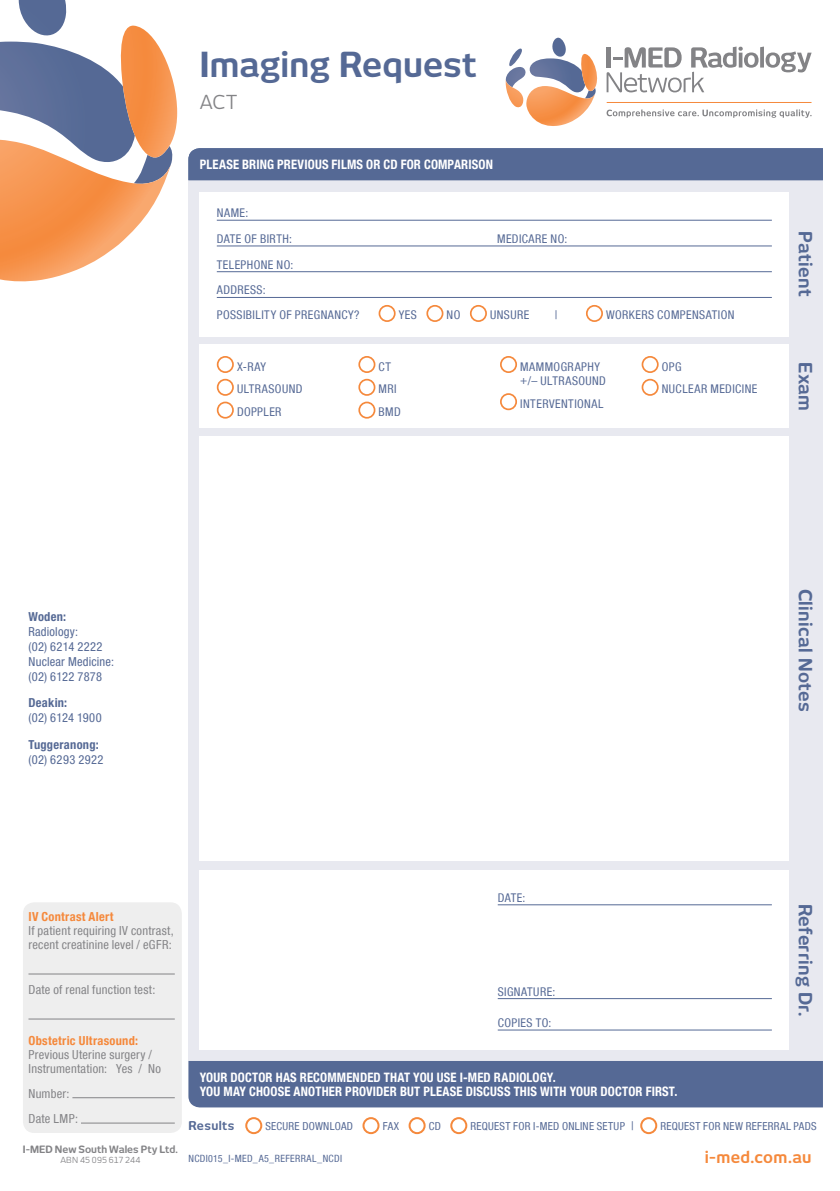
<style>
.page{position:relative;width:840px;height:1191px;background:#fff}
.page>*{position:absolute;margin:0;border:0;box-sizing:border-box;transform-origin:0 0}
.t1{font:700 34px "New June";letter-spacing:.005em;color:#556995}
.t2{font:19px "New June";color:#838386}
.t3{font:700 18px "New June";letter-spacing:.015em;color:#556995}
.t4{font:700 16px "New June";letter-spacing:.02em;color:#f5893c}
.t5{font:700 condensed 13px/14.4px "Helvetica Neue LT Com";letter-spacing:.015em;color:#fff}
.t6{font:condensed 12.4px/14px "Helvetica Neue LT Com";letter-spacing:.02em;color:#838386}
.t7{font:condensed 12.4px/15px "Helvetica Neue LT Std";letter-spacing:.02em;color:#556995}
.t8{font:700 condensed 12.4px "Helvetica Neue LT Com";letter-spacing:.025em;color:#f5893c}
.t9{font:700 condensed 12.4px "Helvetica Neue LT Std";letter-spacing:.02em;color:#556995}
.t10{font:condensed 12px/22.8px "Helvetica Neue LT Com";letter-spacing:.035em;color:#556995}
.t11{font:700 12px "New June";letter-spacing:.03em;color:#556995}
.t12{font:condensed 11px "Helvetica Neue LT Com";letter-spacing:.025em;color:#556995}
.t13{font:condensed 10px "Helvetica Neue LT Com";letter-spacing:.035em;color:#556995}
.t14{font:700 10px "New June";color:#838386}
.t15{font:8.2px "New June";letter-spacing:.015em;color:#838386}
.s1{font-size:12px}
</style>
<div class="page">
<div style="left:188px;top:180px;width:634px;height:881px;background:#e8e9f0"></div>
<svg style="left:0;top:0;width:177px;height:282px"></svg>
<div style="left:188px;top:148px;width:634px;height:32px;background:#556995"></div>
<div style="left:200px;top:191px;width:588px;height:145px;background:#fff"></div>
<hr style="left:217px;top:220px;width:554px;height:1px;background:#556995">
<hr style="left:217px;top:246px;width:554px;height:1px;background:#556995">
<hr style="left:217px;top:271px;width:554px;height:1px;background:#556995">
<hr style="left:217px;top:297px;width:554px;height:1px;background:#556995">
<div style="left:378px;top:305px;width:17px;height:17px;border:2px solid #f5893c;border-radius:50%"></div>
<div style="left:426px;top:305px;width:17px;height:17px;border:2px solid #f5893c;border-radius:50%"></div>
<div style="left:469px;top:305px;width:17px;height:17px;border:2px solid #f5893c;border-radius:50%"></div>
<div style="left:585px;top:305px;width:17px;height:17px;border:2px solid #f5893c;border-radius:50%"></div>
<div style="left:200px;top:870px;width:588px;height:179px;background:#fff"></div>
<hr style="left:497px;top:904px;width:274px;height:1px;background:#556995">
<hr style="left:497px;top:998px;width:274px;height:1px;background:#556995">
<hr style="left:497px;top:1029px;width:274px;height:1px;background:#556995">
<div style="left:200px;top:436px;width:588px;height:425px;background:#fff"></div>
<div style="left:200px;top:345px;width:588px;height:83px;background:#fff"></div>
<div style="left:217px;top:356px;width:17px;height:17px;border:2px solid #f5893c;border-radius:50%"></div>
<div style="left:217px;top:379px;width:17px;height:17px;border:2px solid #f5893c;border-radius:50%"></div>
<div style="left:217px;top:401px;width:17px;height:17px;border:2px solid #f5893c;border-radius:50%"></div>
<div style="left:358px;top:356px;width:17px;height:17px;border:2px solid #f5893c;border-radius:50%"></div>
<div style="left:358px;top:379px;width:17px;height:17px;border:2px solid #f5893c;border-radius:50%"></div>
<div style="left:358px;top:401px;width:17px;height:17px;border:2px solid #f5893c;border-radius:50%"></div>
<div style="left:499px;top:356px;width:17px;height:17px;border:2px solid #f5893c;border-radius:50%"></div>
<div style="left:499px;top:393px;width:17px;height:17px;border:2px solid #f5893c;border-radius:50%"></div>
<div style="left:641px;top:356px;width:17px;height:17px;border:2px solid #f5893c;border-radius:50%"></div>
<div style="left:641px;top:379px;width:17px;height:17px;border:2px solid #f5893c;border-radius:50%"></div>
<div style="left:188px;top:1061px;width:634px;height:46px;background:#556995"></div>
<svg style="left:505px;top:38px;width:306px;height:88px"></svg>
<div style="left:23px;top:902px;width:159px;height:231px;background:#eee;border-radius:11px"></div>
<hr style="left:28px;top:973px;width:147px;height:1px;background:#838386">
<hr style="left:28px;top:1018px;width:147px;height:1px;background:#838386">
<hr style="left:72px;top:1097px;width:103px;height:1px;background:#838386">
<hr style="left:81px;top:1122px;width:94px;height:1px;background:#838386">
<div style="left:245px;top:1117px;width:17px;height:17px;border:2px solid #f5893c;border-radius:50%"></div>
<div style="left:362px;top:1117px;width:17px;height:17px;border:2px solid #f5893c;border-radius:50%"></div>
<div style="left:408px;top:1117px;width:17px;height:17px;border:2px solid #f5893c;border-radius:50%"></div>
<div style="left:450px;top:1117px;width:17px;height:17px;border:2px solid #f5893c;border-radius:50%"></div>
<div style="left:640px;top:1117px;width:17px;height:17px;border:2px solid #f5893c;border-radius:50%"></div>
<h1 class="t1" style="left:200px;top:45px;width:278px">Imaging Request</h1>
<h2 class="t2" style="left:200px;top:91px;width:39px">ACT</h2>
<p class="t5" style="left:200px;top:157px;width:294px">PLEASE BRING PREVIOUS FILMS OR CD FOR COMPARISON</p>
<p class="t10" style="left:217px;top:200px;width:77px;line-height:25.8px">NAME:<br>DATE OF BIRTH:</p>
<p class="t10" style="left:217px;top:251px;width:144px;line-height:25.4px">TELEPHONE NO:<br>ADDRESS:<br>POSSIBILITY OF PREGNANCY?</p>
<p class="t10" style="left:497px;top:227px;width:72px">MEDICARE NO:</p>
<p class="t10" style="left:398px;top:304px;width:20px">YES</p>
<p class="t10" style="left:446px;top:304px;width:15px">NO</p>
<p class="t10" style="left:490px;top:304px;width:41px">UNSURE</p>
<p class="t10" style="left:554px;top:304px;width:4px">|</p>
<p class="t10" style="left:605px;top:304px;width:130px">WORKERS COMPENSATION</p>
<p class="t10" style="left:237px;top:355px;width:67px">X-RAY<br>ULTRASOUND<br>DOPPLER</p>
<p class="t10" style="left:378px;top:355px;width:24px">CT<br>MRI<br>BMD</p>
<p class="t10" style="left:520px;top:359px;width:87px;line-height:14.4px">MAMMOGRAPHY +/– ULTRASOUND</p>
<p class="t10" style="left:520px;top:392px;width:85px">INTERVENTIONAL</p>
<p class="t10" style="left:661px;top:355px;width:97px">OPG<br>NUCLEAR MEDICINE</p>
<h3 class="t3" style="left:815px;top:231px;width:67px;rotate:90deg">Patient</h3>
<h3 class="t3" style="left:815px;top:362px;width:51px;rotate:90deg">Exam</h3>
<p class="t9" style="left:28px;top:609px;width:39px">Woden:</p>
<p class="t7" style="left:28px;top:624px;width:87px">Radiology:<br>(02) 6214 2222<br>Nuclear Medicine: (02) 6122 7878</p>
<p class="t9" style="left:28px;top:695px;width:40px">Deakin:</p>
<p class="t7" style="left:28px;top:710px;width:75px">(02) 6124 1900</p>
<p class="t9" style="left:28px;top:736px;width:72px">Tuggeranong:</p>
<p class="t7" style="left:28px;top:751px;width:76px">(02) 6293 2922</p>
<h3 class="t3" style="left:815px;top:589px;width:124px;rotate:90deg">Clinical Notes</h3>
<p class="t8" style="left:28px;top:909px;width:87px">IV Contrast Alert</p>
<p class="t6" style="left:28px;top:923px;width:147px">If patient requiring IV contrast, recent creatinine level / eGFR:</p>
<p class="t6" style="left:28px;top:982px;width:128px">Date of renal function test:</p>
<p class="t8" style="left:28px;top:1032px;width:111px">Obstetric Ultrasound:</p>
<p class="t6" style="left:28px;top:1047px;width:134px">Previous Uterine surgery /<br>Instrumentation: Yes / No</p>
<p class="t6" style="left:28px;top:1080px;width:51px;line-height:25.4px">Number:<br>Date LMP:</p>
<p class="t14" style="left:23px;top:1143px;width:156px">I-MED New South Wales Pty Ltd.</p>
<p class="t15" style="left:60px;top:1154px;width:81px">ABN 45 095 617 244</p>
<p class="t10" style="left:497px;top:886px;width:29px">DATE:</p>
<p class="t10" style="left:497px;top:979px;width:59px">SIGNATURE:</p>
<p class="t10" style="left:497px;top:1011px;width:55px">COPIES TO:</p>
<p class="t5" style="left:200px;top:1069px;width:479px">YOUR DOCTOR HAS RECOMMENDED THAT YOU USE I-MED RADIOLOGY.<br>YOU MAY CHOOSE ANOTHER PROVIDER BUT PLEASE DISCUSS THIS WITH YOUR DOCTOR FIRST.</p>
<h3 class="t3" style="left:815px;top:903px;width:114px;rotate:90deg">Referring Dr.</h3>
<p class="t11" style="left:188px;top:1118px;width:47px">Results</p>
<p class="t12" style="left:265px;top:1119px;width:89px">SECURE DOWNLOAD</p>
<p class="t12" style="left:382px;top:1119px;width:18px">FAX</p>
<p class="t12" style="left:428px;top:1119px;width:14px">CD</p>
<p class="t12" style="left:470px;top:1119px;width:165px">REQUEST FOR I-MED ONLINE SETUP <span class="s1">|</span></p>
<p class="t12" style="left:660px;top:1119px;width:158px">REQUEST FOR NEW REFERRAL PADS</p>
<p class="t13" style="left:188px;top:1152px;width:155px">NCDI015_I-MED_A5_REFERRAL_NCDI</p>
<h3 class="t4" style="left:704px;top:1147px;width:108px">i-med.com.au</h3>
</div>
